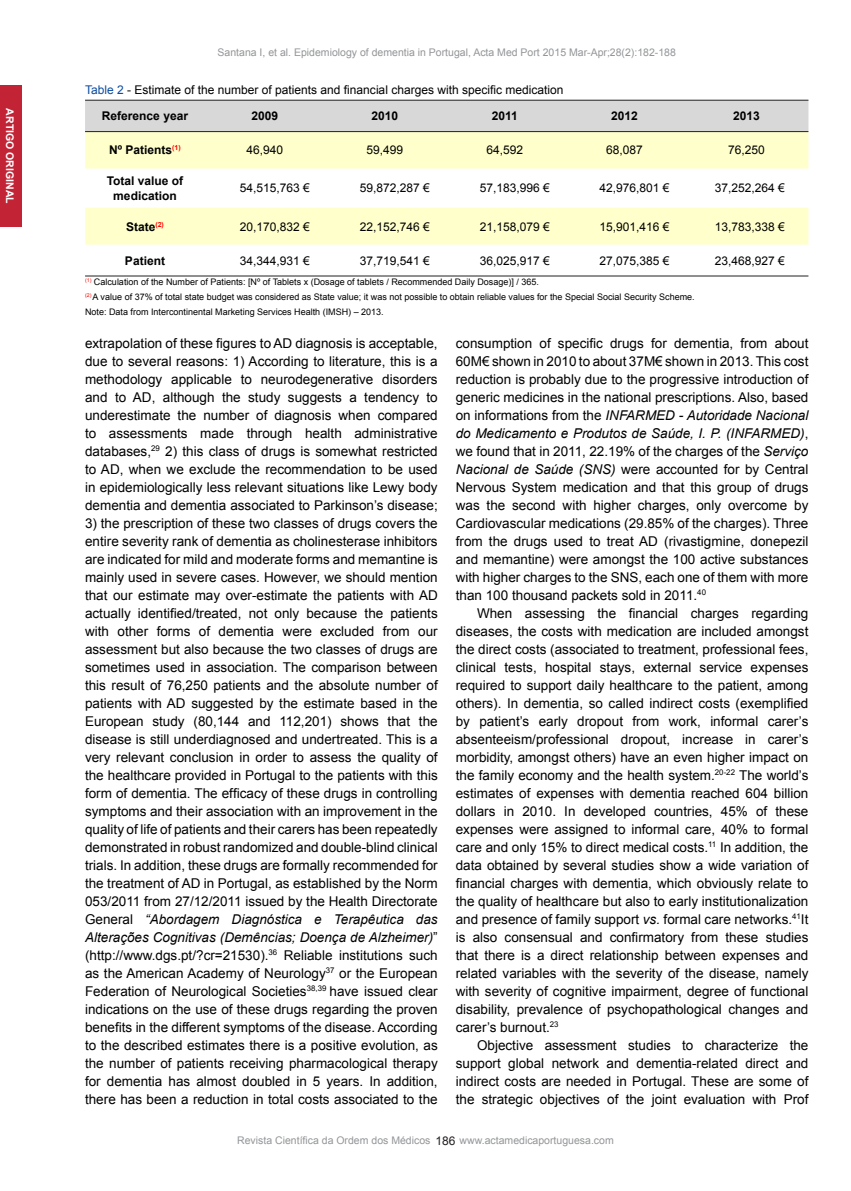
<style>
.page{position:relative;width:851px;height:1191px;background:#fff}
.page>*{position:absolute;margin:0;border:0;box-sizing:border-box;transform-origin:0 0}
.Normal_wrd_1{font:13.5px/18px "Arial";color:#000;text-align:justify}
.Normal_wrd_1-2{font:12px "Arial";color:#000}
.Normal_wrd_1-3{font:700 12px/15px "Arial";color:#000;text-align:center}
.t1{font:12px "Arial";color:#231f20}
.t2{font:10.5px "Arial";color:#939598}
.t3{font:700 10.5px "Arial";color:#fff}
.Normal_wrd_1-4{font:9px "Arial";color:#000}
.s1{color:#0d4da1}
.s2{font-style:italic}
</style>
<div class="page">
<div style="left:0;top:85px;width:21px;height:142px;background:#c22436"></div>
<div style="left:85px;top:101px;width:723px;height:30px;background:#d8d8d8"></div>
<svg style="left:85px;top:132px;width:723px;height:113px;fill:#ffc"></svg>
<hr style="left:85px;top:100px;width:723px;height:1px;background:#231f20">
<hr style="left:85px;top:131px;width:723px;height:1px;background:#231f20">
<hr style="left:85px;top:276px;width:723px;height:1px;background:#231f20">
<p class="t3" style="left:17px;top:108px;width:97px;rotate:90deg">ARTIGO ORIGINAL</p>
<p class="t2" style="left:218px;top:45px;width:460px">Santana I, et al. Epidemiology of dementia in Portugal, Acta Med Port 2015 Mar-Apr;28(2):182-188</p>
<p class="Normal_wrd_1-2" style="left:85px;top:82px;width:480px"><span class="s1">Table 2</span> - Estimate of the number of patients and financial charges with specific medication</p>
<p class="Normal_wrd_1-3" style="left:102px;top:109px;width:88px">Reference year</p>
<p class="Normal_wrd_1-3" style="left:251px;top:109px;width:28px">2009</p>
<p class="Normal_wrd_1-3" style="left:371px;top:109px;width:28px">2010</p>
<p class="Normal_wrd_1-3" style="left:492px;top:109px;width:28px">2011</p>
<p class="Normal_wrd_1-3" style="left:611px;top:109px;width:28px">2012</p>
<p class="Normal_wrd_1-3" style="left:733px;top:109px;width:28px">2013</p>
<p class="Normal_wrd_1-3" style="left:109px;top:143px;width:73px">Nº Patients<sup>(1)</sup></p>
<p class="Normal_wrd_1-2" style="left:246px;top:142px;width:38px">46,940</p>
<p class="Normal_wrd_1-2" style="left:366px;top:142px;width:38px">59,499</p>
<p class="Normal_wrd_1-2" style="left:486px;top:142px;width:38px">64,592</p>
<p class="Normal_wrd_1-2" style="left:606px;top:142px;width:38px">68,087</p>
<p class="Normal_wrd_1-2" style="left:728px;top:142px;width:38px">76,250</p>
<p class="Normal_wrd_1-3" style="left:107px;top:173px;width:78px">Total value of medication</p>
<p class="Normal_wrd_1-2" style="left:240px;top:180px;width:72px">54,515,763 €</p>
<p class="Normal_wrd_1-2" style="left:360px;top:180px;width:72px">59,872,287 €</p>
<p class="Normal_wrd_1-2" style="left:480px;top:180px;width:72px">57,183,996 €</p>
<p class="Normal_wrd_1-2" style="left:599px;top:180px;width:72px">42,976,801 €</p>
<p class="Normal_wrd_1-2" style="left:715px;top:180px;width:72px">37,252,264 €</p>
<p class="Normal_wrd_1-3" style="left:126px;top:219px;width:39px">State<sup>(2)</sup></p>
<p class="Normal_wrd_1-2" style="left:240px;top:218px;width:72px">20,170,832 €</p>
<p class="Normal_wrd_1-2" style="left:360px;top:218px;width:72px">22,152,746 €</p>
<p class="Normal_wrd_1-2" style="left:480px;top:218px;width:72px">21,158,079 €</p>
<p class="Normal_wrd_1-2" style="left:599px;top:218px;width:72px">15,901,416 €</p>
<p class="Normal_wrd_1-2" style="left:715px;top:218px;width:72px">13,783,338 €</p>
<p class="Normal_wrd_1-3" style="left:125px;top:253px;width:42px">Patient</p>
<p class="Normal_wrd_1-2" style="left:240px;top:252px;width:72px">34,344,931 €</p>
<p class="Normal_wrd_1-2" style="left:360px;top:252px;width:72px">37,719,541 €</p>
<p class="Normal_wrd_1-2" style="left:480px;top:252px;width:72px">36,025,917 €</p>
<p class="Normal_wrd_1-2" style="left:599px;top:252px;width:72px">27,075,385 €</p>
<p class="Normal_wrd_1-2" style="left:715px;top:252px;width:72px">23,468,927 €</p>
<p class="Normal_wrd_1-4" style="left:85px;top:276px;width:455px"><sup>(1)</sup> Calculation of the Number of Patients: [Nº of Tablets x (Dosage of tablets / Recommended Daily Dosage)] / 365.</p>
<p class="Normal_wrd_1-4" style="left:85px;top:291px;width:611px"><sup>(2)</sup> A value of 37% of total state budget was considered as State value; it was not possible to obtain reliable values for the Special Social Security Scheme.</p>
<p class="Normal_wrd_1-4" style="left:85px;top:306px;width:300px">Note: Data from Intercontinental Marketing Services Health (IMSH) – 2013.</p>
<p class="Normal_wrd_1" style="left:85px;top:334px;width:354px">extrapolation of these figures to AD diagnosis is acceptable, due to several reasons: 1) According to literature, this is a methodology applicable to neurodegenerative disorders and to AD, although the study suggests a tendency to underestimate the number of diagnosis when compared to assessments made through health administrative databases,<sup>29</sup> 2) this class of drugs is somewhat restricted to AD, when we exclude the recommendation to be used in epidemiologically less relevant situations like Lewy body dementia and dementia associated to Parkinson’s disease;</p>
<p class="Normal_wrd_1" style="left:85px;top:514px;width:354px">3) the prescription of these two classes of drugs covers the entire severity rank of dementia as cholinesterase inhibitors are indicated for mild and moderate forms and memantine is mainly used in severe cases. However, we should mention that our estimate may over-estimate the patients with AD actually identified/treated, not only because the patients with other forms of dementia were excluded from our assessment but also because the two classes of drugs are sometimes used in association. The comparison between this result of 76,250 patients and the absolute number of patients with AD suggested by the estimate based in the European study (80,144 and 112,201) shows that the disease is still underdiagnosed and undertreated. This is a very relevant conclusion in order to assess the quality of the healthcare provided in Portugal to the patients with this form of dementia. The efficacy of these drugs in controlling symptoms and their association with an improvement in the quality of life of patients and their carers has been repeatedly demonstrated in robust randomized and double-blind clinical trials. In addition, these drugs are formally recommended for the treatment of AD in Portugal, as established by the Norm 053/2011 from 27/12/2011 issued by the Health Directorate General <span class="s2">“Abordagem Diagnóstica e Terapêutica das Alterações Cognitivas (Demências; Doença de Alzheimer)</span>” (http://www.dgs.pt/?cr=21530).<sup>36</sup> Reliable institutions such as the American Academy of Neurology<sup>37</sup> or the European Federation of Neurological Societies<sup>38,39</sup> have issued clear indications on the use of these drugs regarding the proven benefits in the different symptoms of the disease. According to the described estimates there is a positive evolution, as the number of patients receiving pharmacological therapy for dementia has almost doubled in 5 years. In addition, there has been a reduction in total costs associated to the</p>
<p class="Normal_wrd_1" style="left:456px;top:334px;width:354px">consumption of specific drugs for dementia, from about 60M€ shown in 2010 to about 37M€ shown in 2013. This cost reduction is probably due to the progressive introduction of generic medicines in the national prescriptions. Also, based on informations from the <span class="s2">INFARMED - Autoridade Nacional do Medicamento e Produtos de Saúde, I. P. (INFARMED)</span>, we found that in 2011, 22.19% of the charges of the <span class="s2">Serviço Nacional de Saúde (SNS)</span> were accounted for by Central Nervous System medication and that this group of drugs was the second with higher charges, only overcome by Cardiovascular medications (29.85% of the charges). Three from the drugs used to treat AD (rivastigmine, donepezil and memantine) were amongst the 100 active substances with higher charges to the SNS, each one of them with more than 100 thousand packets sold in 2011.<sup>40</sup></p>
<p class="Normal_wrd_1" style="left:456px;top:604px;width:354px;text-indent:21px">When assessing the financial charges regarding diseases, the costs with medication are included amongst the direct costs (associated to treatment, professional fees, clinical tests, hospital stays, external service expenses required to support daily healthcare to the patient, among others). In dementia, so called indirect costs (exemplified by patient’s early dropout from work, informal carer’s absenteeism/professional dropout, increase in carer’s morbidity, amongst others) have an even higher impact on the family economy and the health system.<sup>20-22</sup> The world’s estimates of expenses with dementia reached 604 billion dollars in 2010. In developed countries, 45% of these expenses were assigned to informal care, 40% to formal care and only 15% to direct medical costs.<sup>11</sup> In addition, the data obtained by several studies show a wide variation of financial charges with dementia, which obviously relate to the quality of healthcare but also to early institutionalization and presence of family support <span class="s2">vs.</span> formal care networks.<sup>41</sup>It is also consensual and confirmatory from these studies that there is a direct relationship between expenses and related variables with the severity of the disease, namely with severity of cognitive impairment, degree of functional disability, prevalence of psychopathological changes and carer’s burnout.<sup>23</sup></p>
<p class="Normal_wrd_1" style="left:456px;top:1036px;width:354px;text-indent:21px">Objective assessment studies to characterize the support global network and dementia-related direct and indirect costs are needed in Portugal. These are some of the strategic objectives of the joint evaluation with Prof</p>
<p class="t1" style="left:435px;top:1132px;width:22px">186</p>
<p class="t2" style="left:237px;top:1133px;width:195px">Revista Científica da Ordem dos Médicos</p>
<p class="t2" style="left:459px;top:1133px;width:156px">www.actamedicaportuguesa.com</p>
</div>
